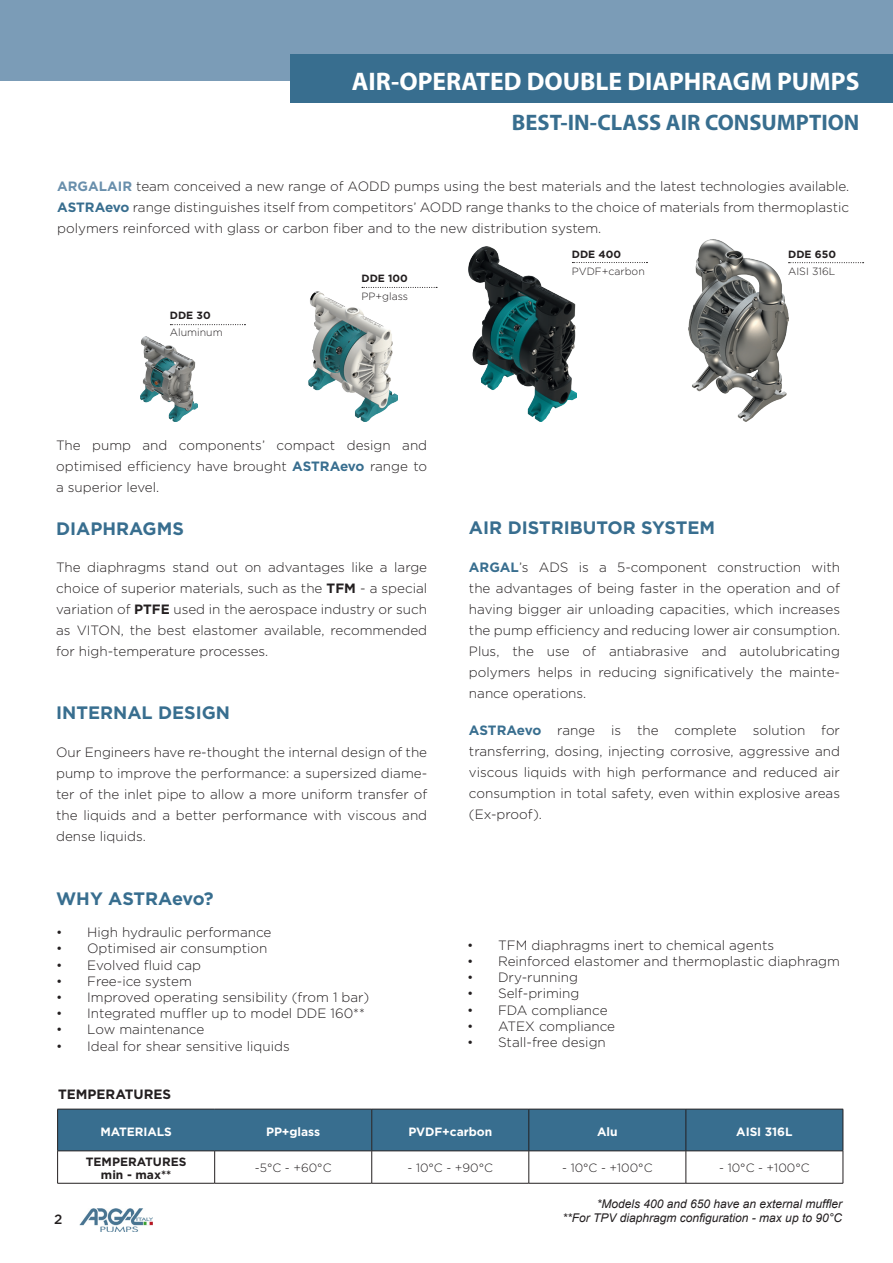
<style>
.page{position:relative;width:893px;height:1263px;background:#fff}
.page>*{position:absolute;margin:0;border:0;box-sizing:border-box;transform-origin:0 0}
.t1{font:700 25.5px "Myriad Pro";color:#fff}
.t2{font:700 22.5px "Myriad Pro";color:#386e8f}
.t3{font:700 18px "Gotham";color:#386e8f}
.t4{font:300 13.5px/21px "Gotham";color:#231f20;text-align:justify}
.t5{font:700 13.5px "Gotham";color:#231f20}
.t6{font:500 13.5px "Gotham";color:#231f20}
.t7{font:italic 12px/14.4px "Arial";color:#231f20;text-align:right}
.t8{font:300 12px "Gotham";color:#231f20}
.t9{font:700 12px "Gotham";letter-spacing:-.005em;color:#fff}
.t10{font:700 12px/13.5px "Gotham";color:#231f20;text-align:center}
.t11{font:300 10.5px "Gotham";color:#231f20}
.t12{font:700 10.5px "Gotham";color:#231f20}
.s1{font-weight:700;color:#698fac}
.s2{font-weight:700;color:#386e8f}
.s3{font-weight:700}
</style>
<div class="page">
<img style="left:79px;top:1209px;width:74px;height:22px">
<div style="left:0;top:0;width:893px;height:80px;background:#7b9cb7"></div>
<div style="left:290px;top:54px;width:603px;height:48px;background:#386e8f"></div>
<img style="left:468px;top:246px;width:109px;height:175px">
<img style="left:689px;top:239px;width:99px;height:182px">
<svg style="left:170px;top:324px;width:75px;height:1px"></svg>
<svg style="left:362px;top:287px;width:75px;height:1px"></svg>
<svg style="left:572px;top:262px;width:75px;height:1px"></svg>
<svg style="left:788px;top:262px;width:76px;height:1px"></svg>
<img style="left:141px;top:337px;width:57px;height:84px">
<img style="left:309px;top:292px;width:88px;height:129px">
<div style="left:58px;top:1110px;width:785px;height:40px;background:#386e8f"></div>
<hr style="left:372px;top:1109px;width:157px;height:1px;background:#231f20">
<hr style="left:529px;top:1109px;width:157px;height:1px;background:#231f20">
<hr style="left:529px;top:1109px;width:1px;height:42px;background:#231f20">
<hr style="left:686px;top:1109px;width:157px;height:1px;background:#231f20">
<hr style="left:686px;top:1109px;width:1px;height:42px;background:#231f20">
<hr style="left:843px;top:1109px;width:1px;height:42px;background:#231f20">
<hr style="left:57px;top:1151px;width:1px;height:32px;background:#231f20">
<hr style="left:214px;top:1151px;width:1px;height:32px;background:#231f20">
<hr style="left:372px;top:1150px;width:157px;height:1px;background:#231f20">
<hr style="left:371px;top:1151px;width:1px;height:32px;background:#231f20">
<hr style="left:529px;top:1150px;width:157px;height:1px;background:#231f20">
<hr style="left:529px;top:1151px;width:1px;height:32px;background:#231f20">
<hr style="left:686px;top:1150px;width:157px;height:1px;background:#231f20">
<hr style="left:686px;top:1151px;width:1px;height:32px;background:#231f20">
<hr style="left:843px;top:1151px;width:1px;height:32px;background:#231f20">
<hr style="left:57px;top:1183px;width:158px;height:1px;background:#231f20">
<hr style="left:215px;top:1183px;width:157px;height:1px;background:#231f20">
<hr style="left:372px;top:1183px;width:157px;height:1px;background:#231f20">
<hr style="left:529px;top:1183px;width:157px;height:1px;background:#231f20">
<hr style="left:686px;top:1183px;width:157px;height:1px;background:#231f20">
<hr style="left:57px;top:1109px;width:158px;height:1px;background:#231f20">
<hr style="left:57px;top:1109px;width:1px;height:42px;background:#231f20">
<hr style="left:215px;top:1109px;width:157px;height:1px;background:#231f20">
<hr style="left:371px;top:1109px;width:1px;height:42px;background:#231f20">
<hr style="left:57px;top:1150px;width:158px;height:1px;background:#231f20">
<hr style="left:215px;top:1150px;width:157px;height:1px;background:#231f20">
<h1 class="t1" style="left:352px;top:65px;width:509px">AIR-OPERATED DOUBLE DIAPHRAGM PUMPS</h1>
<h2 class="t2" style="left:512px;top:108px;width:349px">BEST-IN-CLASS AIR CONSUMPTION</h2>
<p class="t4" style="left:57px;top:176px;width:794px"><span class="s1">ARGALAIR</span> team conceived a new range of AODD pumps using the best materials and the latest technologies available.<br><span class="s2">ASTRAevo</span> range distinguishes itself from competitors’ AODD range thanks to the choice of materials from thermoplastic polymers reinforced with glass or carbon fiber and to the new distribution system.</p>
<p class="t12" style="left:170px;top:309px;width:42px">DDE 30</p>
<p class="t11" style="left:170px;top:327px;width:54px">Aluminum</p>
<p class="t12" style="left:361px;top:273px;width:48px">DDE 100</p>
<p class="t11" style="left:361px;top:290px;width:48px">PP+glass</p>
<p class="t4" style="left:56px;top:435px;width:373px">The pump and components’ compact design and optimised efficiency have brought <span class="s2">ASTRAevo</span> range to a superior level.</p>
<h3 class="t3" style="left:56px;top:518px;width:129px">DIAPHRAGMS</h3>
<p class="t4" style="left:56px;top:556px;width:373px">The diaphragms stand out on advantages like a large choice of superior materials, such as the <span class="s3">TFM</span> - a special variation of <span class="s3">PTFE</span> used in the aerospace industry or such as VITON, the best elastomer available, recommended for high-temperature processes.</p>
<h3 class="t3" style="left:56px;top:703px;width:176px">INTERNAL DESIGN</h3>
<p class="t4" style="left:56px;top:741px;width:373px">Our Engineers have re-thought the internal design of the pump to improve the performance: a supersized diame&shy;ter of the inlet pipe to allow a more uniform transfer of the liquids and a better performance with viscous and dense liquids.</p>
<h3 class="t3" style="left:56px;top:888px;width:159px">WHY ASTRAevo?</h3>
<p class="t4" style="left:56px;top:922px;width:217px">• High hydraulic performance</p>
<p class="t4" style="left:56px;top:938px;width:213px">• Optimised air consumption</p>
<p class="t4" style="left:56px;top:954px;width:146px">• Evolved fluid cap</p>
<p class="t4" style="left:56px;top:970px;width:137px">• Free-ice system</p>
<p class="t4" style="left:56px;top:987px;width:315px">• Improved operating sensibility (from 1 bar)</p>
<p class="t4" style="left:56px;top:1003px;width:310px">• Integrated muffler up to model DDE 160**</p>
<p class="t4" style="left:56px;top:1019px;width:150px">• Low maintenance</p>
<p class="t4" style="left:56px;top:1035px;width:235px">• Ideal for shear sensitive liquids</p>
<p class="t5" style="left:58px;top:1086px;width:115px">TEMPERATURES</p>
<p class="t12" style="left:572px;top:248px;width:51px">DDE 400</p>
<p class="t11" style="left:572px;top:266px;width:74px">PVDF+carbon</p>
<p class="t12" style="left:788px;top:248px;width:49px">DDE 650</p>
<p class="t11" style="left:788px;top:266px;width:49px">AISI 316L</p>
<h3 class="t3" style="left:469px;top:518px;width:248px">AIR DISTRIBUTOR SYSTEM</h3>
<p class="t4" style="left:469px;top:556px;width:373px"><span class="s2">ARGAL</span>’s ADS is a 5-component construction with the advantages of being faster in the operation and of having bigger air unloading capacities, which increases the pump efficiency and reducing lower air consumption.<br>Plus, the use of antiabrasive and autolubricating polymers helps in reducing significatively the mainte&shy;nance operations.</p>
<p class="t4" style="left:469px;top:719px;width:373px"><span class="s2">ASTRAevo</span> range is the complete solution for transferring, dosing, injecting corrosive, aggressive and viscous liquids with high performance and reduced air consumption in total safety, even within explosive areas (Ex-proof).</p>
<p class="t4" style="left:467px;top:934px;width:309px">• TFM diaphragms inert to chemical agents</p>
<p class="t4" style="left:467px;top:950px;width:374px">• Reinforced elastomer and thermoplastic diaphragm</p>
<p class="t4" style="left:467px;top:967px;width:113px">• Dry-running</p>
<p class="t4" style="left:467px;top:983px;width:114px">• Self-priming</p>
<p class="t4" style="left:467px;top:999px;width:142px">• FDA compliance</p>
<p class="t4" style="left:467px;top:1015px;width:150px">• ATEX compliance</p>
<p class="t4" style="left:467px;top:1031px;width:140px">• Stall-free design</p>
<p class="t6" style="left:54px;top:1212px;width:10px">2</p>
<p class="t9" style="left:101px;top:1124px;width:73px">MATERIALS</p>
<p class="t9" style="left:266px;top:1124px;width:56px">PP+glass</p>
<p class="t9" style="left:408px;top:1124px;width:85px">PVDF+carbon</p>
<p class="t9" style="left:597px;top:1124px;width:22px">Alu</p>
<p class="t9" style="left:736px;top:1124px;width:58px">AISI 316L</p>
<p class="t10" style="left:86px;top:1154px;width:102px">TEMPERATURES min - max**</p>
<p class="t8" style="left:255px;top:1162px;width:78px">-5°C - +60°C</p>
<p class="t8" style="left:407px;top:1162px;width:87px">- 10°C - +90°C</p>
<p class="t8" style="left:562px;top:1162px;width:92px">- 10°C - +100°C</p>
<p class="t8" style="left:719px;top:1162px;width:92px">- 10°C - +100°C</p>
<p class="t7" style="left:563px;top:1197px;width:281px">*Models 400 and 650 have an external muffler<br>**For TPV diaphragm configuration - max up to 90°C</p>
</div>
